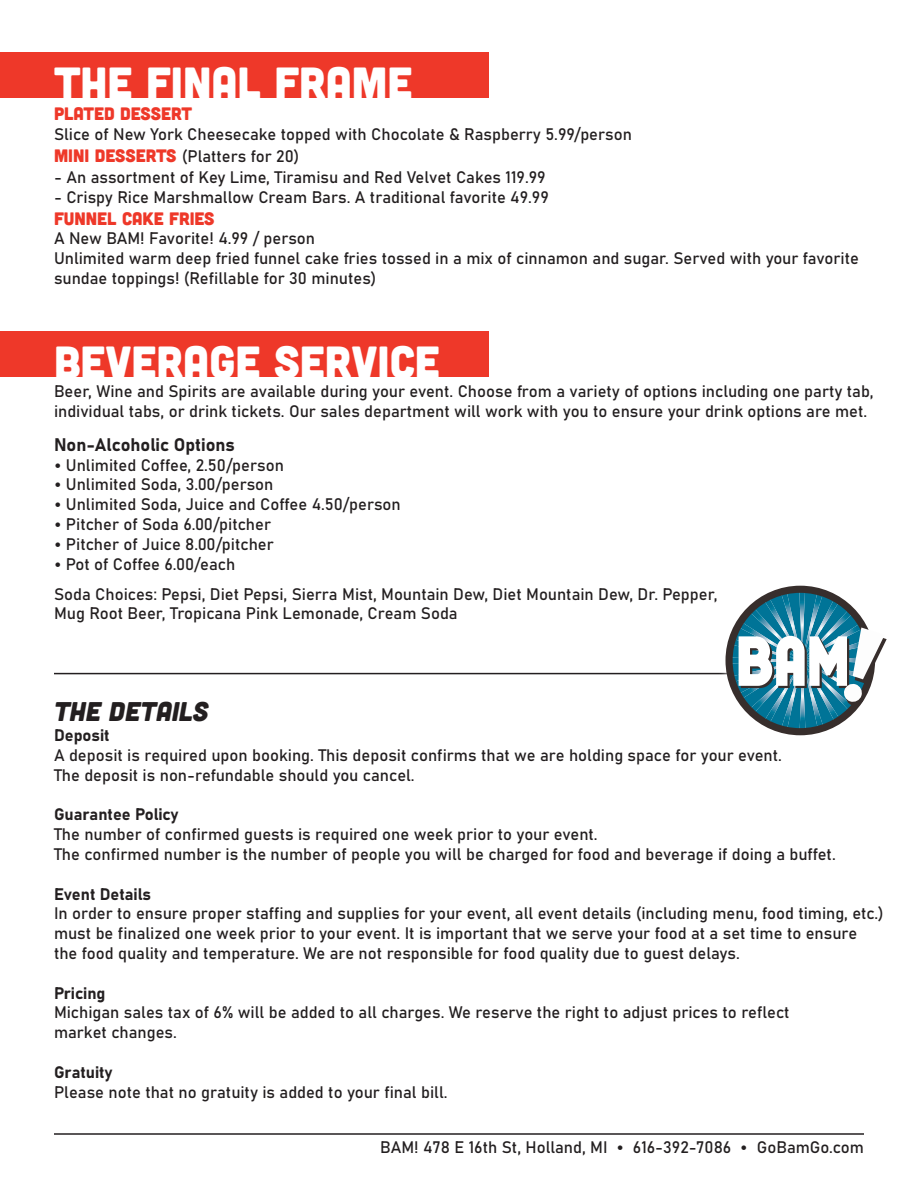
<style>
.page{position:relative;width:918px;height:1188px;background:#fff}
.page>*{position:absolute;margin:0;border:0;box-sizing:border-box;transform-origin:0 0}
.t1{font:45px "Cubano";color:#fff}
.t2{font:italic 27px "Cubano";color:#231f20}
.t3{font:18px "Cubano";color:#ee3829}
.t4{font:18px "Bahnschrift";color:#231f20}
.t5{font:16.5px/19.8px "Bahnschrift";color:#231f20}
.s1{font-family:"Cubano";font-size:18px;color:#ee3829}
.s2{font-family:"Adobe Garamond Pro"}
</style>
<div class="page">
<div style="left:0;top:332px;width:488px;height:45px;background:#ee3829"></div>
<div style="left:0;top:52px;width:488px;height:46px;background:#ee3829"></div>
<hr style="left:54px;top:1133px;width:810px;height:2px;background:#231f20">
<hr style="left:54px;top:673px;width:810px;height:1px;background:#231f20">
<div style="left:718px;top:578px;width:176px;height:165px;background:#fff"></div>
<div style="left:726px;top:586px;width:149px;height:149px;border:7px solid #372e2c;border-radius:50%"></div>
<svg style="left:732px;top:589px;width:155px;height:142px"></svg>
<h1 class="t1" style="left:54px;top:54px;width:360px">THE FINAL FRAME</h1>
<p class="t3" style="left:54px;top:102px;width:140px">PLATED DESSERT</p>
<p class="t5" style="left:54px;top:122px;width:579px;line-height:21.6px">Slice of New York Cheesecake topped with Chocolate &amp; Raspberry 5.99/person<br><span class="s1">MINI DESSERTS</span> (Platters for 20)</p>
<p class="t5" style="left:54px;top:166px;width:493px">- An assortment of Key Lime, Tiramisu and Red Velvet Cakes 119.99</p>
<p class="t5" style="left:54px;top:186px;width:496px">- Crispy Rice Marshmallow Cream Bars. A traditional favorite 49.99</p>
<p class="t3" style="left:54px;top:207px;width:162px">FUNNEL CAKE FRIES</p>
<p class="t5" style="left:54px;top:228px;width:806px">A New BAM! Favorite! 4.99 / person<br>Unlimited warm deep fried funnel cake fries tossed in a mix of cinnamon and sugar. Served with your favorite sundae toppings! (Refillable for 30 minutes)</p>
<h1 class="t1" style="left:54px;top:333px;width:388px">BEVERAGE SERVICE</h1>
<p class="t5" style="left:54px;top:381px;width:821px">Beer, Wine and Spirits are available during your event. Choose from a variety of options including one party tab, individual tabs, or drink tickets. Our sales department will work with you to ensure your drink options are met.</p>
<p class="t4" style="left:54px;top:431px;width:182px">Non-Alcoholic Options</p>
<p class="t5" style="left:54px;top:454px;width:231px"><span class="s2">•</span> Unlimited Coffee, 2.50/person</p>
<p class="t5" style="left:54px;top:474px;width:221px"><span class="s2">•</span> Unlimited Soda, 3.00/person</p>
<p class="t5" style="left:54px;top:493px;width:348px"><span class="s2">•</span> Unlimited Soda, Juice and Coffee 4.50/person</p>
<p class="t5" style="left:54px;top:513px;width:219px"><span class="s2">•</span> Pitcher of Soda 6.00/pitcher</p>
<p class="t5" style="left:54px;top:533px;width:221px"><span class="s2">•</span> Pitcher of Juice 8.00/pitcher</p>
<p class="t5" style="left:54px;top:548px;width:665px;line-height:30px"><span class="s2">•</span> Pot of Coffee 6.00/each<br>Soda Choices: Pepsi, Diet Pepsi, Sierra Mist, Mountain Dew, Diet Mountain Dew, Dr. Pepper,</p>
<p class="t5" style="left:54px;top:603px;width:405px">Mug Root Beer, Tropicana Pink Lemonade, Cream Soda</p>
<h2 class="t2" style="left:54px;top:695px;width:156px">THE DETAILS</h2>
<p class="t5" style="left:54px;top:724px;width:730px">Deposit<br>A deposit is required upon booking. This deposit confirms that we are holding space for your event.<br>The deposit is non-refundable should you cancel.</p>
<p class="t5" style="left:54px;top:804px;width:783px">Guarantee Policy<br>The number of confirmed guests is required one week prior to your event.<br>The confirmed number is the number of people you will be charged for food and beverage if doing a buffet.</p>
<p class="t5" style="left:54px;top:883px;width:831px">Event Details<br>In order to ensure proper staffing and supplies for your event, all event details (including menu, food timing, etc.) must be finalized one week prior to your event. It is important that we serve your food at a set time to ensure the food quality and temperature. We are not responsible for food quality due to guest delays.</p>
<p class="t5" style="left:54px;top:982px;width:737px">Pricing<br>Michigan sales tax of 6% will be added to all charges. We reserve the right to adjust prices to reflect market changes.</p>
<p class="t5" style="left:54px;top:1061px;width:395px">Gratuity<br>Please note that no gratuity is added to your final bill.</p>
<p class="t5" style="left:380px;top:1136px;width:485px">BAM! 478 E 16th St, Holland, MI <span class="s2">•</span> 616-392-7086 <span class="s2">•</span> GoBamGo.com</p>
</div>
